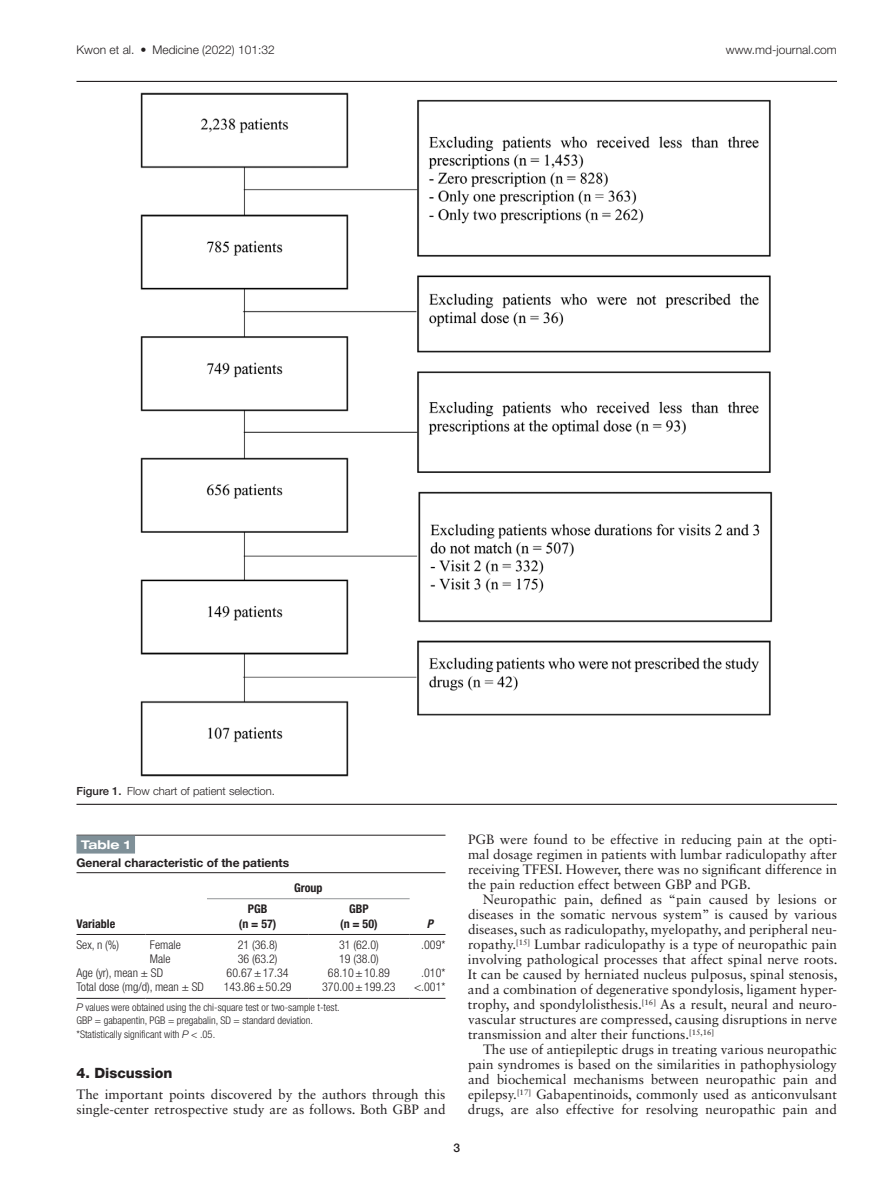
<style>
.page{position:relative;width:891px;height:1188px;background:#fff}
.page>*{position:absolute;margin:0;border:0;box-sizing:border-box;transform-origin:0 0}
.t1{font:800 14.25px "Helvetica Neue LT Std";color:#231f20}
.t2{font:13.5px/15px "Sabon LT Std";color:#231f20;text-align:justify}
.t3{font:300 condensed 12px "Helvetica Neue LT Std";color:#231f20}
.t4{font:300 12px "Helvetica Neue LT Std";color:#231f20}
.t5{font:700 12px "Helvetica Neue LT Std";color:#231f20}
.t6{font:700 condensed 12px "Helvetica Neue LT Std";color:#231f20}
.t7{font:700 expanded 12px "Helvetica Neue LT Std";color:#fff}
.t8{font:500 12px "Helvetica Neue LT Std";color:#231f20}
.t9{font:italic 700 condensed 12px "Helvetica Neue LT Std";color:#231f20}
.t10{font:300 11.25px "Helvetica Neue LT Std";color:#231f20}
.t11{font:300 condensed 10.5px/13.5px "Helvetica Neue LT Std";color:#231f20}
.s1{font-weight:500}
.s2{font-style:italic;font-stretch:normal}
</style>
<div class="page">
<img style="left:140px;top:92px;width:633px;height:685px">
<hr style="left:76px;top:81px;width:761px;height:1px;background:#231f20">
<hr style="left:76px;top:804px;width:761px;height:1px;background:#231f20">
<hr style="left:76px;top:835px;width:370px;height:1px;background:#231f20">
<div style="left:76px;top:836px;width:59px;height:18px;background:#7f9098"></div>
<hr style="left:76px;top:872px;width:370px;height:1px;background:#231f20">
<hr style="left:410px;top:934px;width:36px;height:1px;background:#231f20">
<hr style="left:76px;top:934px;width:69px;height:1px;background:#231f20">
<hr style="left:145px;top:934px;width:62px;height:1px;background:#231f20">
<hr style="left:207px;top:934px;width:101px;height:1px;background:#231f20">
<hr style="left:308px;top:934px;width:102px;height:1px;background:#231f20">
<hr style="left:76px;top:998px;width:69px;height:1px;background:#231f20">
<hr style="left:145px;top:998px;width:62px;height:1px;background:#231f20">
<hr style="left:207px;top:998px;width:101px;height:1px;background:#231f20">
<hr style="left:308px;top:998px;width:102px;height:1px;background:#231f20">
<hr style="left:410px;top:998px;width:36px;height:1px;background:#231f20">
<hr style="left:207px;top:898px;width:101px;height:1px;background:#939598">
<hr style="left:308px;top:898px;width:102px;height:1px;background:#939598">
<p class="t4" style="left:76px;top:42px;width:200px">Kwon et al. • Medicine (2022) 101:32</p>
<p class="t4" style="left:726px;top:42px;width:113px">www.md-journal.com</p>
<p class="t10" style="left:76px;top:784px;width:200px"><span class="s1">Figure 1.</span> Flow chart of patient selection.</p>
<p class="t7" style="left:81px;top:837px;width:51px">Table 1</p>
<p class="t5" style="left:76px;top:855px;width:214px">General characteristic of the patients</p>
<p class="t6" style="left:294px;top:881px;width:30px">Group</p>
<p class="t6" style="left:248px;top:902px;width:21px">PGB</p>
<p class="t6" style="left:349px;top:902px;width:21px">GBP</p>
<p class="t6" style="left:76px;top:917px;width:40px">Variable</p>
<p class="t6" style="left:239px;top:917px;width:39px">(n = 57)</p>
<p class="t6" style="left:340px;top:917px;width:39px">(n = 50)</p>
<p class="t3" style="left:76px;top:938px;width:44px">Sex, n (%)</p>
<p class="t3" style="left:150px;top:938px;width:32px">Female</p>
<p class="t3" style="left:238px;top:938px;width:41px">21 (36.8)</p>
<p class="t3" style="left:339px;top:938px;width:41px">31 (62.0)</p>
<p class="t3" style="left:421px;top:938px;width:26px">.009*</p>
<p class="t3" style="left:150px;top:952px;width:22px">Male</p>
<p class="t3" style="left:238px;top:952px;width:41px">36 (63.2)</p>
<p class="t3" style="left:339px;top:952px;width:41px">19 (38.0)</p>
<p class="t3" style="left:76px;top:966px;width:88px">Age (yr), mean ± SD</p>
<p class="t3" style="left:227px;top:966px;width:64px">60.67±17.34</p>
<p class="t3" style="left:328px;top:966px;width:64px">68.10±10.89</p>
<p class="t3" style="left:421px;top:966px;width:26px">.010*</p>
<p class="t3" style="left:76px;top:980px;width:129px">Total dose (mg/d), mean ± SD</p>
<p class="t3" style="left:224px;top:980px;width:69px">143.86±50.29</p>
<p class="t3" style="left:322px;top:980px;width:75px">370.00±199.23</p>
<p class="t3" style="left:414px;top:980px;width:33px">&lt;.001*</p>
<p class="t11" style="left:76px;top:1000px;width:265px"><span class="s2">P</span> values were obtained using the chi-square test or two-sample t-test.<br>GBP = gabapentin, PGB = pregabalin, SD = standard deviation. *Statistically significant with <span class="s2">P</span> &lt; .05.</p>
<p class="t9" style="left:427px;top:917px;width:8px">P</p>
<p class="t1" style="left:76px;top:1064px;width:98px">4. Discussion</p>
<p class="t2" style="left:76px;top:1087px;width:371px">The important points discovered by the authors through this single-center retrospective study are as follows. Both GBP and</p>
<p class="t2" style="left:468px;top:832px;width:371px">PGB were found to be effective in reducing pain at the opti&shy;mal dosage regimen in patients with lumbar radiculopathy after receiving TFESI. However, there was no significant difference in the pain reduction effect between GBP and PGB.</p>
<p class="t2" style="left:468px;top:892px;width:371px;text-indent:15px">Neuropathic pain, defined as “pain caused by lesions or diseases in the somatic nervous system” is caused by various diseases, such as radiculopathy, myelopathy, and peripheral neu&shy;ropathy.<sup>[15]</sup> Lumbar radiculopathy is a type of neuropathic pain involving pathological processes that affect spinal nerve roots.<br>It can be caused by herniated nucleus pulposus, spinal stenosis, and a combination of degenerative spondylosis, ligament hyper&shy;trophy, and spondylolisthesis.<sup>[16]</sup> As a result, neural and neuro&shy;vascular structures are compressed, causing disruptions in nerve transmission and alter their functions.<sup>[15,16]</sup></p>
<p class="t2" style="left:468px;top:1042px;width:371px;text-indent:15px">The use of antiepileptic drugs in treating various neuropathic pain syndromes is based on the similarities in pathophysiology and biochemical mechanisms between neuropathic pain and epilepsy.<sup>[17]</sup> Gabapentinoids, commonly used as anticonvulsant drugs, are also effective for resolving neuropathic pain and</p>
<p class="t8" style="left:453px;top:1140px;width:8px">3</p>
</div>
